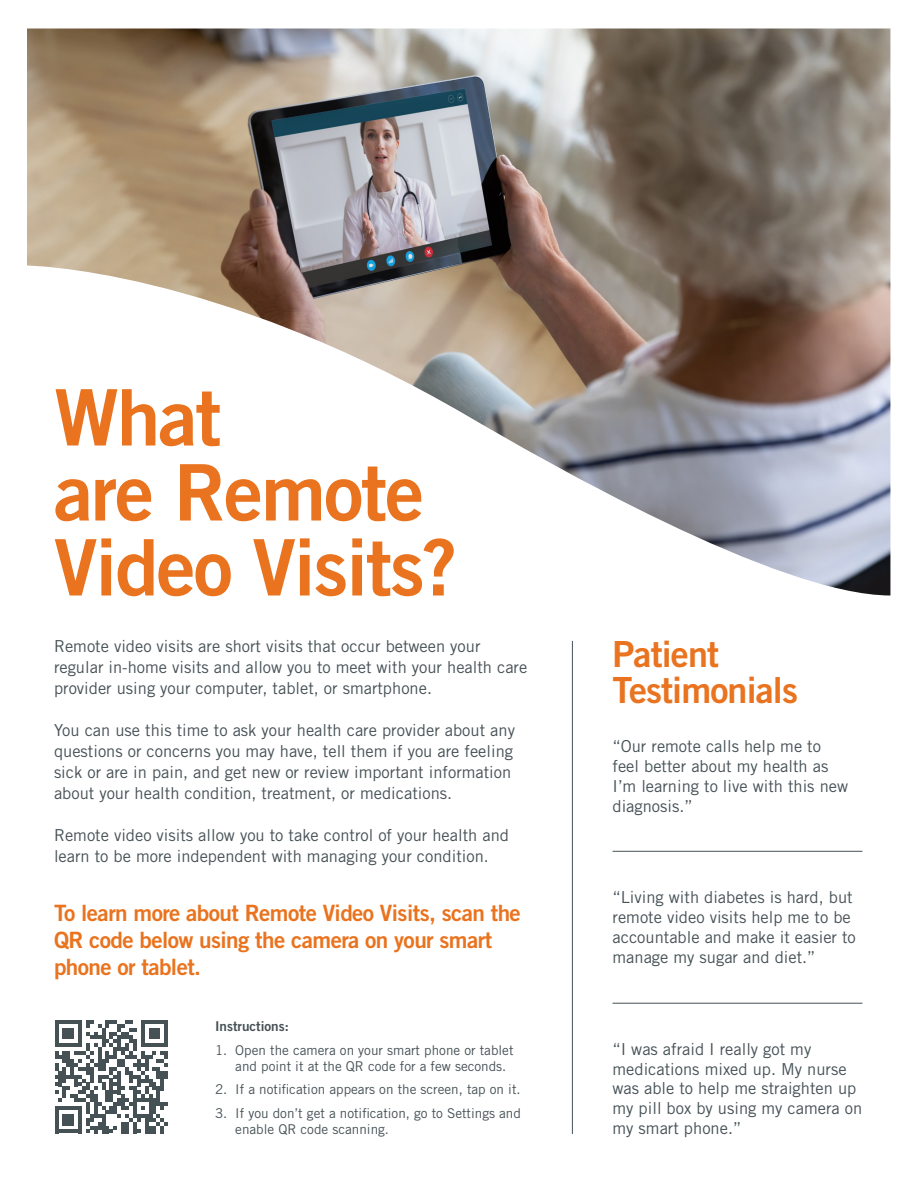
<style>
.page{position:relative;width:918px;height:1188px;background:#fff}
.page>*{position:absolute;margin:0;border:0;box-sizing:border-box;transform-origin:0 0}
.t1{font:78px "Trade Gothic LT Std Bd 2";letter-spacing:-.025em;color:#e9731e}
.t2{font:36px/36px "Trade Gothic LT Std Bd 2";letter-spacing:-.025em;color:#e9731e}
.t3{font:22.5px/27px "Trade Gothic LT Std Bd 2";letter-spacing:-.025em;color:#e9731e}
.t4{font:16.5px/19.8px "Trade Gothic LT Std";color:#465155}
.t5{font:13.5px/16.5px "Trade Gothic LT Std";color:#465155}
.t6{font:13.5px "Trade Gothic LT Std Bd 2";color:#465155}
</style>
<div class="page">
<img style="left:27px;top:28px;width:863px;height:567px">
<svg style="left:55px;top:1020px;width:113px;height:113px"></svg>
<hr style="left:572px;top:641px;width:1px;height:493px;background:#465155">
<hr style="left:613px;top:1003px;width:249px;height:1px;background:#465155">
<hr style="left:613px;top:851px;width:249px;height:1px;background:#465155">
<p class="t1" style="left:54px;top:369px;width:169px">What</p>
<p class="t1" style="left:54px;top:444px;width:372px">are Remote</p>
<p class="t1" style="left:54px;top:519px;width:405px">Video Visits?</p>
<p class="t4" style="left:54px;top:636px;width:475px;line-height:21px">Remote video visits are short visits that occur between your regular in-home visits and allow you to meet with your health care provider using your computer, tablet, or smartphone.</p>
<p class="t4" style="left:54px;top:720px;width:462px;line-height:21px">You can use this time to ask your health care provider about any questions or concerns you may have, tell them if you are feeling sick or are in pain, and get new or review important information about your health condition, treatment, or medications.</p>
<p class="t4" style="left:54px;top:825px;width:457px;line-height:21px">Remote video visits allow you to take control of your health and learn to be more independent with managing your condition.</p>
<p class="t3" style="left:54px;top:899px;width:468px">To learn more about Remote Video Visits, scan the<br>QR code below using the camera on your smart phone or tablet.</p>
<p class="t6" style="left:215px;top:1018px;width:75px">Instructions:</p>
<p class="t5" style="left:235px;top:1041px;width:280px;text-indent:-20px">1. Open the camera on your smart phone or tablet and point it at the QR code for a few seconds.</p>
<p class="t5" style="left:215px;top:1081px;width:307px">2. If a notification appears on the screen, tap on it.</p>
<p class="t5" style="left:235px;top:1104px;width:287px;text-indent:-20px">3. If you don’t get a notification, go to Settings and enable QR code scanning.</p>
<p class="t2" style="left:613px;top:635px;width:187px">Patient<br>Testimonials</p>
<p class="t4" style="left:613px;top:736px;width:237px">“Our remote calls help me to feel better about my health as<br>I’m learning to live with this new diagnosis.”</p>
<p class="t4" style="left:613px;top:887px;width:245px">“Living with diabetes is hard, but remote video visits help me to be accountable and make it easier to manage my sugar and diet.”</p>
<p class="t4" style="left:613px;top:1039px;width:251px">“I was afraid I really got my medications mixed up. My nurse was able to help me straighten up my pill box by using my camera on my smart phone.”</p>
</div>
